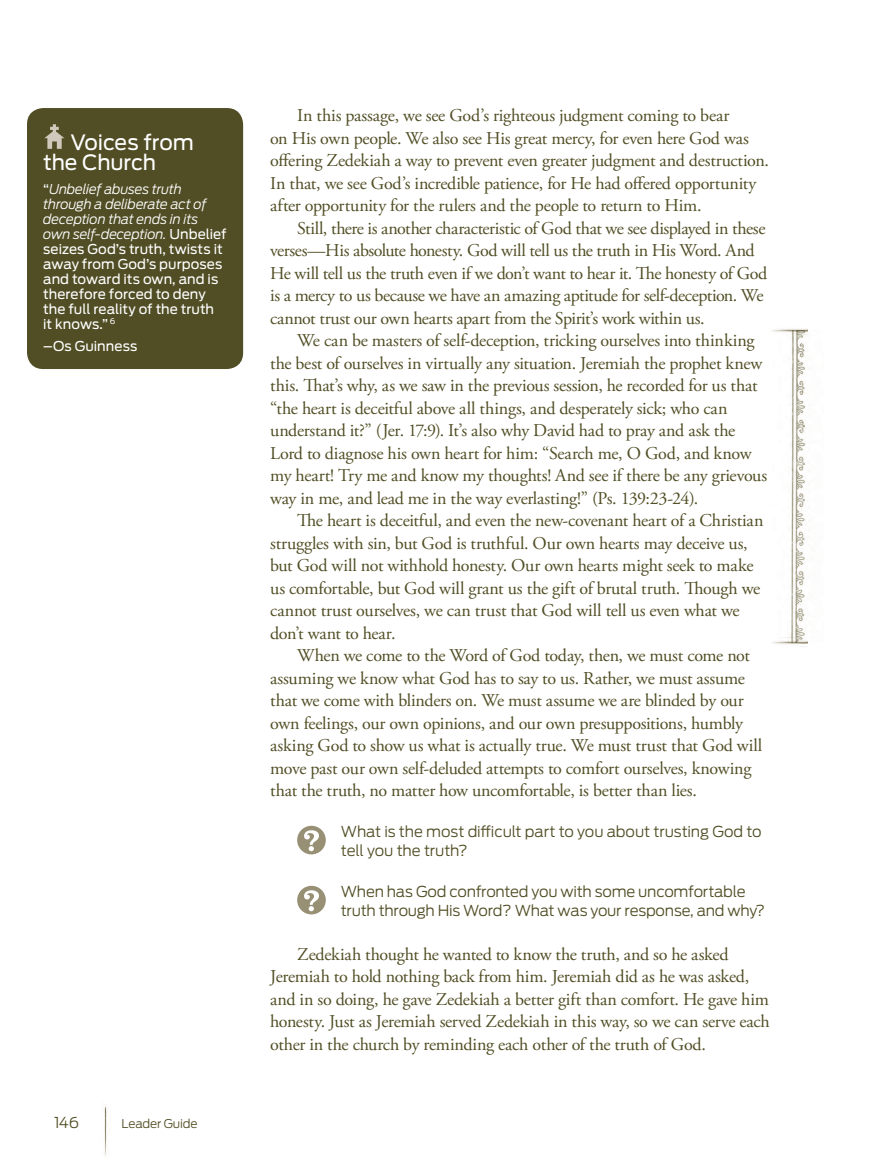
<style>
.page{position:relative;width:878px;height:1175px;background:#fff}
.page>*{position:absolute;margin:0;border:0;box-sizing:border-box;transform-origin:0 0}
.t1{font:21px/19.5px "Antenna";letter-spacing:-.005em;color:#fff}
.body1{font:18px/22.5px "Adobe Garamond Pro";letter-spacing:-.015em;color:#514e25}
.body1_space{font:18px/22.5px "Adobe Garamond Pro";letter-spacing:-.015em;color:#514e25}
.questions{font:300 15px/19.5px "Antenna";letter-spacing:-.015em;color:#514e25}
.t2{font:13.5px/15px "Antenna";letter-spacing:.005em;color:#fff}
.t3{font:300 12px "Antenna";letter-spacing:-.01em;color:#514e25}
.s1{font-weight:300;font-style:italic}
</style>
<div class="page">
<img style="left:104px;top:1104px;width:3px;height:52px">
<img style="left:783px;top:331px;width:25px;height:311px">
<img style="left:772px;top:638px;width:35px;height:9px">
<img style="left:772px;top:328px;width:35px;height:8px">
<div style="left:27px;top:108px;width:216px;height:261px;background:#514e25;border-radius:16px"></div>
<svg style="left:44px;top:124px;width:20px;height:25px"></svg>
<svg style="left:297px;top:825px;width:29px;height:29px"></svg>
<svg style="left:297px;top:885px;width:29px;height:29px"></svg>
<p class="t1" style="left:43px;top:133px;width:152px;text-indent:27px">Voices from the Church</p>
<p class="t2" style="left:43px;top:181px;width:185px">“<span class="s1">Unbelief abuses truth through a deliberate act of deception that ends in its own self-deception.</span> Unbelief seizes God’s truth, twists it away from God’s purposes and toward its own, and is therefore forced to deny the full reality of the truth<br>it knows.” <sup>6</sup></p>
<p class="t2" style="left:43px;top:339px;width:96px">–Os Guinness</p>
<p class="questions" style="left:54px;top:1112px;width:27px">146</p>
<p class="t3" style="left:122px;top:1116px;width:78px">Leader Guide</p>
<p class="body1" style="left:270px;top:105px;width:500px;text-indent:27px">In this passage, we see God’s righteous judgment coming to bear<br>on His own people. We also see His great mercy, for even here God was offering Zedekiah a way to prevent even greater judgment and destruction.<br>In that, we see God’s incredible patience, for He had offered opportunity after opportunity for the rulers and the people to return to Him.</p>
<p class="body1" style="left:270px;top:217px;width:498px;text-indent:27px">Still, there is another characteristic of God that we see displayed in these verses—His absolute honesty. God will tell us the truth in His Word. And He will tell us the truth even if we don’t want to hear it. The honesty of God is a mercy to us because we have an amazing aptitude for self-deception. We cannot trust our own hearts apart from the Spirit’s work within us.</p>
<p class="body1" style="left:270px;top:330px;width:498px;text-indent:27px">We can be masters of self-deception, tricking ourselves into thinking the best of ourselves in virtually any situation. Jeremiah the prophet knew this. That’s why, as we saw in the previous session, he recorded for us that “the heart is deceitful above all things, and desperately sick; who can understand it?” (Jer. 17:9). It’s also why David had to pray and ask the Lord to diagnose his own heart for him: “Search me, O God, and know my heart! Try me and know my thoughts! And see if there be any grievous way in me, and lead me in the way everlasting!” (Ps. 139:23-24).</p>
<p class="body1" style="left:270px;top:510px;width:495px;text-indent:27px">The heart is deceitful, and even the new-covenant heart of a Christian struggles with sin, but God is truthful. Our own hearts may deceive us, but God will not withhold honesty. Our own hearts might seek to make us comfortable, but God will grant us the gift of brutal truth. Though we cannot trust ourselves, we can trust that God will tell us even what we don’t want to hear.</p>
<p class="body1_space" style="left:270px;top:645px;width:493px;text-indent:27px">When we come to the Word of God today, then, we must come not assuming we know what God has to say to us. Rather, we must assume that we come with blinders on. We must assume we are blinded by our own feelings, our own opinions, and our own presuppositions, humbly asking God to show us what is actually true. We must trust that God will move past our own self-deluded attempts to comfort ourselves, knowing that the truth, no matter how uncomfortable, is better than lies.</p>
<p class="questions" style="left:341px;top:821px;width:422px">What is the most difficult part to you about trusting God to tell you the truth?</p>
<p class="questions" style="left:341px;top:881px;width:426px">When has God confronted you with some uncomfortable truth through His Word? What was your response, and why?</p>
<p class="body1" style="left:270px;top:943px;width:501px;text-indent:27px">Zedekiah thought he wanted to know the truth, and so he asked Jeremiah to hold nothing back from him. Jeremiah did as he was asked, and in so doing, he gave Zedekiah a better gift than comfort. He gave him honesty. Just as Jeremiah served Zedekiah in this way, so we can serve each other in the church by reminding each other of the truth of God.</p>
</div>
